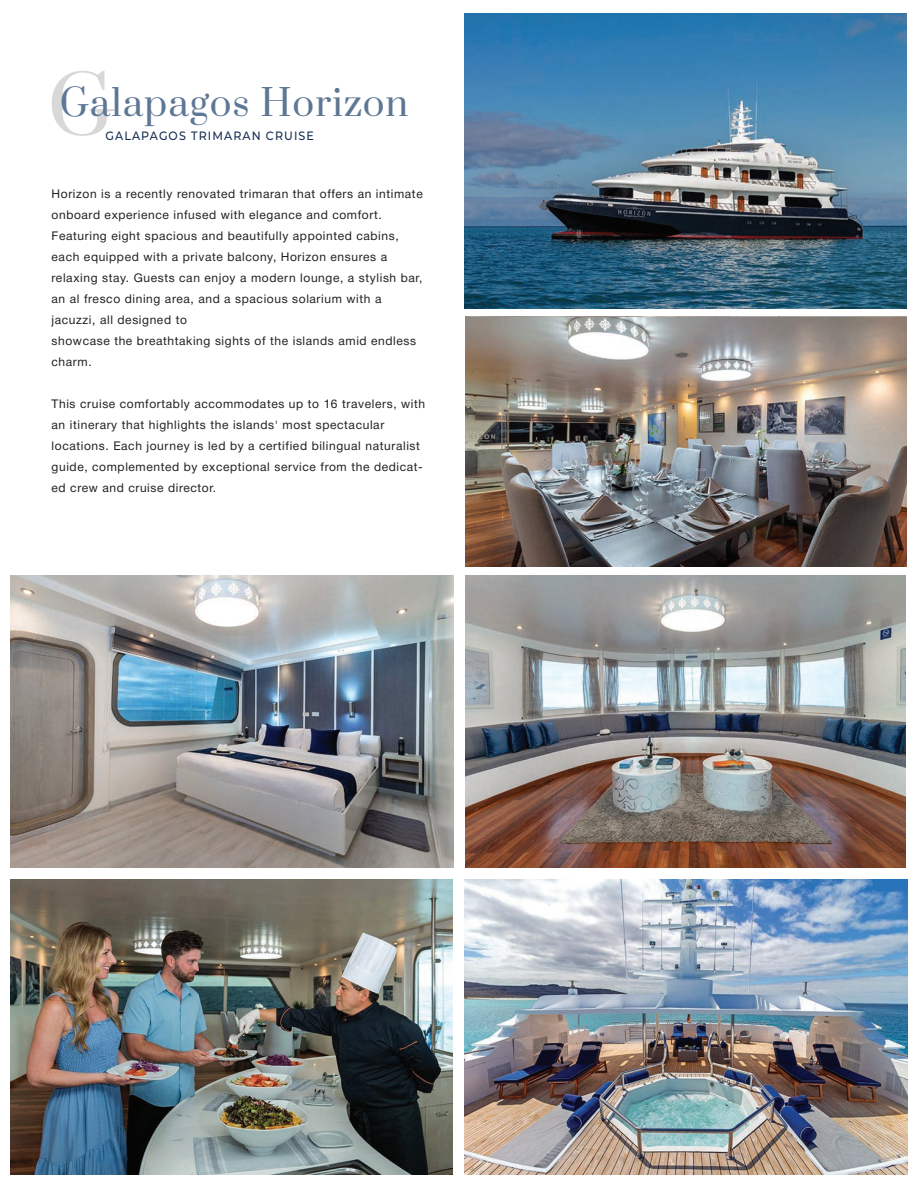
<style>
.page{position:relative;width:918px;height:1188px;background:#fff}
.page>*{position:absolute;margin:0;border:0;box-sizing:border-box;transform-origin:0 0}
.t1{font:36px "Prata";letter-spacing:.03em;color:#5d7794}
.t2{font:500 12.15px "Montserrat";letter-spacing:.1em;color:#132c51;scale:.92 1}
.t3{font:12px/21px "Helvetica Neue";letter-spacing:.05em;color:#211e1e}
.s1{font-size:77.4px;color:#d8d8d8}
</style>
<div class="page">
<img style="left:465px;top:576px;width:441px;height:292px">
<img style="left:11px;top:576px;width:443px;height:292px">
<img style="left:465px;top:14px;width:441px;height:294px">
<img style="left:465px;top:879px;width:442px;height:295px">
<img style="left:11px;top:880px;width:442px;height:294px">
<img style="left:466px;top:317px;width:440px;height:250px">
<h1 class="t1" style="left:47px;top:73px;width:363px"><span class="s1">G</span>Galapagos Horizon</h1>
<p class="t2" style="left:105px;top:127px;width:228px">GALAPAGOS TRIMARAN CRUISE</p>
<p class="t3" style="left:52px;top:184px;width:373px">Horizon is a recently renovated trimaran that offers an intimate onboard experience infused with elegance and comfort.<br>Featuring eight spacious and beautifully appointed cabins, each equipped with a private balcony, Horizon ensures a relaxing stay. Guests can enjoy a modern lounge, a stylish bar, an al fresco dining area, and a spacious solarium with a jacuzzi, all designed to<br>showcase the breathtaking sights of the islands amid endless charm.</p>
<p class="t3" style="left:52px;top:394px;width:375px">This cruise comfortably accommodates up to 16 travelers, with an itinerary that highlights the islands' most spectacular locations. Each journey is led by a certified bilingual naturalist guide, complemented by exceptional service from the dedicat&shy;ed crew and cruise director.</p>
</div>
